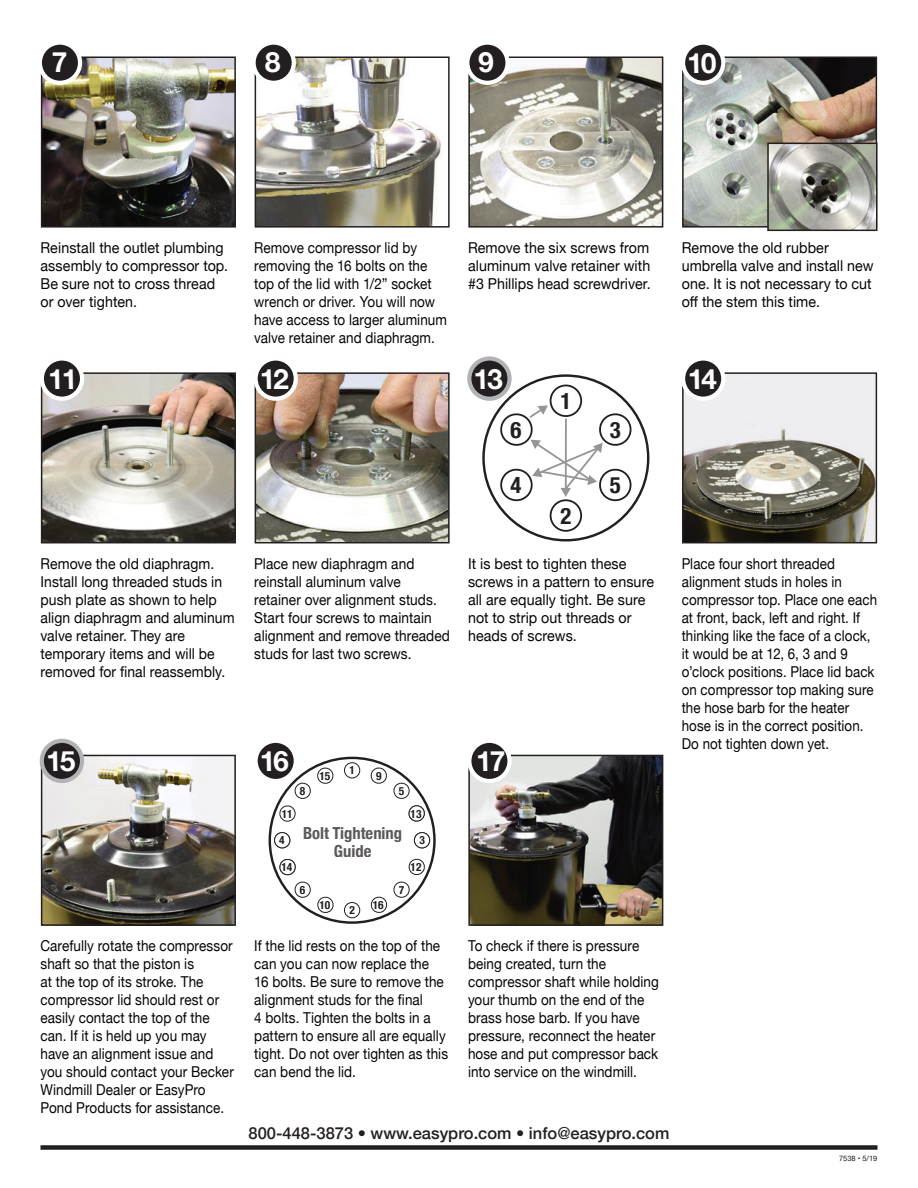
<style>
.page{position:relative;width:918px;height:1188px;background:#fff}
.page>*{position:absolute;margin:0;border:0;box-sizing:border-box;transform-origin:0 0}
.Subhead{font:700 27.9px "Helvetica Neue";color:#fff}
.t1{font:700 condensed 22.8px "Helvetica Neue";color:#231f20}
.t2{font:700 condensed 16.65px/17.2px "Helvetica Neue";color:#231f20;text-align:center}
.t3{font:500 16.5px "Helvetica Neue";color:#231f20}
.Indents{font:15px/18px "Helvetica Neue";letter-spacing:.005em;color:#040503;scale:.9 1}
.Indents-2{font:15px/18px "Helvetica Neue";letter-spacing:.005em;color:#040503;scale:.95 1}
.Indents-3{font:15px/18px "Helvetica Neue";letter-spacing:.005em;color:#040503;scale:.89 1}
.Indents-4{font:15px/18px "Helvetica Neue";letter-spacing:.005em;color:#040503;scale:.93 1}
.Indents-5{font:15px/18px "Helvetica Neue";letter-spacing:.005em;color:#040503;scale:.91 1}
.t4{font:700 condensed 11.4px "Helvetica Neue";color:#231f20}
.t5{font:7.5px "Helvetica Neue";color:#231f20}
</style>
<div class="page">
<div style="left:40px;top:1145px;width:838px;height:5px;background:#231f20"></div>
<img style="left:44px;top:60px;width:189px;height:165px">
<div style="left:41px;top:57px;width:195px;height:171px;border:2px solid #231f20"></div>
<div style="left:40px;top:43px;width:40px;height:40px;background:#231f20;border-radius:50%"></div>
<div style="left:38px;top:40px;width:44px;height:45px;border:4px solid #fff;border-radius:50%"></div>
<img style="left:258px;top:60px;width:183px;height:165px">
<div style="left:255px;top:57px;width:195px;height:171px;border:2px solid #231f20"></div>
<div style="left:254px;top:43px;width:40px;height:40px;background:#231f20;border-radius:50%"></div>
<div style="left:251px;top:40px;width:45px;height:45px;border:4px solid #fff;border-radius:50%"></div>
<img style="left:471px;top:60px;width:189px;height:165px">
<div style="left:468px;top:57px;width:195px;height:171px;border:2px solid #231f20"></div>
<svg style="left:467px;top:43px;width:41px;height:40px"></svg>
<div style="left:465px;top:40px;width:45px;height:45px;border:4px solid #fff;border-radius:50%"></div>
<img style="left:685px;top:60px;width:189px;height:165px">
<div style="left:682px;top:57px;width:195px;height:171px;border:2px solid #231f20"></div>
<div style="left:683px;top:43px;width:40px;height:40px;background:#231f20;border-radius:50%"></div>
<div style="left:681px;top:40px;width:44px;height:45px;border:4px solid #fff;border-radius:50%"></div>
<img style="left:44px;top:375px;width:189px;height:165px">
<div style="left:41px;top:372px;width:195px;height:171px;border:2px solid #231f20"></div>
<div style="left:42px;top:358px;width:40px;height:41px;background:#231f20;border-radius:50%"></div>
<div style="left:40px;top:356px;width:44px;height:45px;border:4px solid #fff;border-radius:50%"></div>
<img style="left:258px;top:375px;width:189px;height:165px">
<div style="left:255px;top:372px;width:195px;height:171px;border:2px solid #231f20"></div>
<svg style="left:256px;top:358px;width:40px;height:41px"></svg>
<div style="left:253px;top:356px;width:45px;height:45px;border:4px solid #fff;border-radius:50%"></div>
<div style="left:550px;top:385px;width:32px;height:32px;border:2px solid #231f20;border-radius:50%"></div>
<div style="left:550px;top:499px;width:32px;height:33px;border:2px solid #231f20;border-radius:50%"></div>
<svg style="left:497px;top:405px;width:138px;height:99px"></svg>
<svg style="left:469px;top:358px;width:41px;height:41px"></svg>
<div style="left:467px;top:356px;width:45px;height:45px;border:4px solid #b2b3b7;border-radius:50%"></div>
<img style="left:685px;top:375px;width:189px;height:165px">
<div style="left:682px;top:372px;width:195px;height:171px;border:2px solid #231f20"></div>
<div style="left:683px;top:358px;width:40px;height:41px;background:#231f20;border-radius:50%"></div>
<div style="left:681px;top:356px;width:44px;height:45px;border:4px solid #fff;border-radius:50%"></div>
<img style="left:44px;top:758px;width:189px;height:165px">
<div style="left:41px;top:755px;width:195px;height:171px;border:2px solid #231f20"></div>
<div style="left:42px;top:741px;width:40px;height:40px;background:#231f20;border-radius:50%"></div>
<div style="left:40px;top:739px;width:44px;height:44px;border:4px solid #b2b3b7;border-radius:50%"></div>
<div style="left:344px;top:762px;width:16px;height:16px;border:1px solid #231f20;border-radius:50%"></div>
<div style="left:344px;top:902px;width:16px;height:16px;border:1px solid #231f20;border-radius:50%"></div>
<div style="left:274px;top:832px;width:16px;height:16px;border:1px solid #231f20;border-radius:50%"></div>
<div style="left:414px;top:832px;width:16px;height:16px;border:1px solid #231f20;border-radius:50%"></div>
<svg style="left:279px;top:766px;width:55px;height:56px"></svg>
<svg style="left:370px;top:858px;width:55px;height:57px"></svg>
<svg style="left:278px;top:859px;width:56px;height:55px"></svg>
<svg style="left:370px;top:767px;width:57px;height:55px"></svg>
<div style="left:256px;top:741px;width:40px;height:40px;background:#231f20;border-radius:50%"></div>
<div style="left:253px;top:739px;width:45px;height:44px;border:4px solid #fff;border-radius:50%"></div>
<img style="left:471px;top:758px;width:189px;height:165px">
<div style="left:468px;top:755px;width:195px;height:171px;border:2px solid #231f20"></div>
<div style="left:469px;top:741px;width:41px;height:40px;background:#231f20;border-radius:50%"></div>
<div style="left:467px;top:739px;width:45px;height:44px;border:4px solid #fff;border-radius:50%"></div>
<img style="left:770px;top:146px;width:105px;height:82px">
<div style="left:767px;top:143px;width:111px;height:88px;border:2px solid #231f20"></div>
<p class="Subhead" style="left:52px;top:40px;width:18px">7</p>
<p class="Subhead" style="left:265px;top:40px;width:18px">8</p>
<p class="Subhead" style="left:479px;top:40px;width:18px">9</p>
<p class="Subhead" style="left:688px;top:41px;width:31px">10</p>
<p class="Indents-2" style="left:40px;top:239px;width:199px">Reinstall the outlet plumbing assembly to compressor top.<br>Be sure not to cross thread</p>
<p class="Indents-2" style="left:40px;top:293px;width:103px">or over tighten.</p>
<p class="Subhead" style="left:48px;top:357px;width:31px">11</p>
<p class="Indents-4" style="left:40px;top:555px;width:210px">Remove the old diaphragm.<br>Install long threaded studs in push plate as shown to help align diaphragm and aluminum valve retainer. They are temporary items and will be removed for final reassembly.</p>
<p class="Subhead" style="left:47px;top:739px;width:31px">15</p>
<p class="Indents" style="left:40px;top:937px;width:216px">Carefully rotate the compressor shaft so that the piston is<br>at the top of its stroke. The compressor lid should rest or easily contact the top of the can. If it is held up you may have an alignment issue and you should contact your Becker<br>Windmill Dealer or EasyPro<br>Pond Products for assistance.</p>
<p class="Indents" style="left:254px;top:239px;width:216px">Remove compressor lid by removing the 16 bolts on the top of the lid with 1/2” socket wrench or driver. You will now have access to larger aluminum valve retainer and diaphragm.</p>
<p class="Subhead" style="left:260px;top:357px;width:31px">12</p>
<p class="Indents-5" style="left:254px;top:555px;width:217px">Place new diaphragm and reinstall aluminum valve retainer over alignment studs.<br>Start four screws to maintain alignment and remove threaded studs for last two screws.</p>
<p class="Subhead" style="left:260px;top:739px;width:31px">16</p>
<p class="t4" style="left:282px;top:804px;width:12px">11</p>
<p class="t4" style="left:300px;top:781px;width:7px">8</p>
<p class="t4" style="left:349px;top:761px;width:7px">1</p>
<p class="t4" style="left:319px;top:766px;width:12px">15</p>
<p class="t4" style="left:376px;top:766px;width:7px">9</p>
<p class="t4" style="left:399px;top:781px;width:7px">5</p>
<p class="t4" style="left:411px;top:804px;width:12px">13</p>
<p class="t2" style="left:303px;top:824px;width:101px">Bolt Tightening<br>Guide</p>
<p class="t4" style="left:279px;top:831px;width:7px">4</p>
<p class="t4" style="left:419px;top:831px;width:7px">3</p>
<p class="t4" style="left:281px;top:858px;width:12px">14</p>
<p class="t4" style="left:300px;top:880px;width:7px">6</p>
<p class="t4" style="left:319px;top:896px;width:12px">10</p>
<p class="t4" style="left:373px;top:896px;width:12px">16</p>
<p class="t4" style="left:349px;top:901px;width:7px">2</p>
<p class="t4" style="left:411px;top:858px;width:12px">12</p>
<p class="t4" style="left:399px;top:880px;width:7px">7</p>
<p class="Indents" style="left:254px;top:937px;width:217px">If the lid rests on the top of the can you can now replace the<br>16 bolts. Be sure to remove the alignment studs for the final<br>4 bolts. Tighten the bolts in a pattern to ensure all are equally tight. Do not over tighten as this can bend the lid.</p>
<p class="Indents-2" style="left:468px;top:239px;width:194px;text-align:justify">Remove the six screws from aluminum valve retainer with #3 Phillips head screwdriver.</p>
<p class="Indents-2" style="left:682px;top:239px;width:204px">Remove the old rubber umbrella valve and install new one. It is not necessary to cut off the stem this time.</p>
<p class="Subhead" style="left:474px;top:357px;width:31px">13</p>
<p class="t1" style="left:511px;top:411px;width:12px">6</p>
<p class="t1" style="left:511px;top:466px;width:12px">4</p>
<p class="t1" style="left:560px;top:381px;width:12px">1</p>
<p class="t1" style="left:560px;top:497px;width:12px">2</p>
<p class="t1" style="left:610px;top:411px;width:12px">3</p>
<p class="t1" style="left:610px;top:466px;width:12px">5</p>
<p class="Indents-2" style="left:468px;top:555px;width:197px">It is best to tighten these screws in a pattern to ensure all are equally tight. Be sure not to strip out threads or heads of screws.</p>
<p class="Subhead" style="left:476px;top:739px;width:31px">17</p>
<p class="Subhead" style="left:688px;top:357px;width:31px">14</p>
<p class="Indents-3" style="left:682px;top:555px;width:221px">Place four short threaded alignment studs in holes in compressor top. Place one each at front, back, left and right. If thinking like the face of a clock, it would be at 12, 6, 3 and 9 o’clock positions. Place lid back on compressor top making sure the hose barb for the heater hose is in the correct position.<br>Do not tighten down yet.</p>
<p class="Indents" style="left:468px;top:937px;width:214px">To check if there is pressure being created, turn the compressor shaft while holding your thumb on the end of the brass hose barb. If you have pressure, reconnect the heater hose and put compressor back into service on the windmill.</p>
<p class="t3" style="left:249px;top:1120px;width:422px">800-448-3873 • www.easypro.com • info@easypro.com</p>
<p class="t5" style="left:839px;top:1153px;width:40px">7538 • 5/19</p>
</div>
